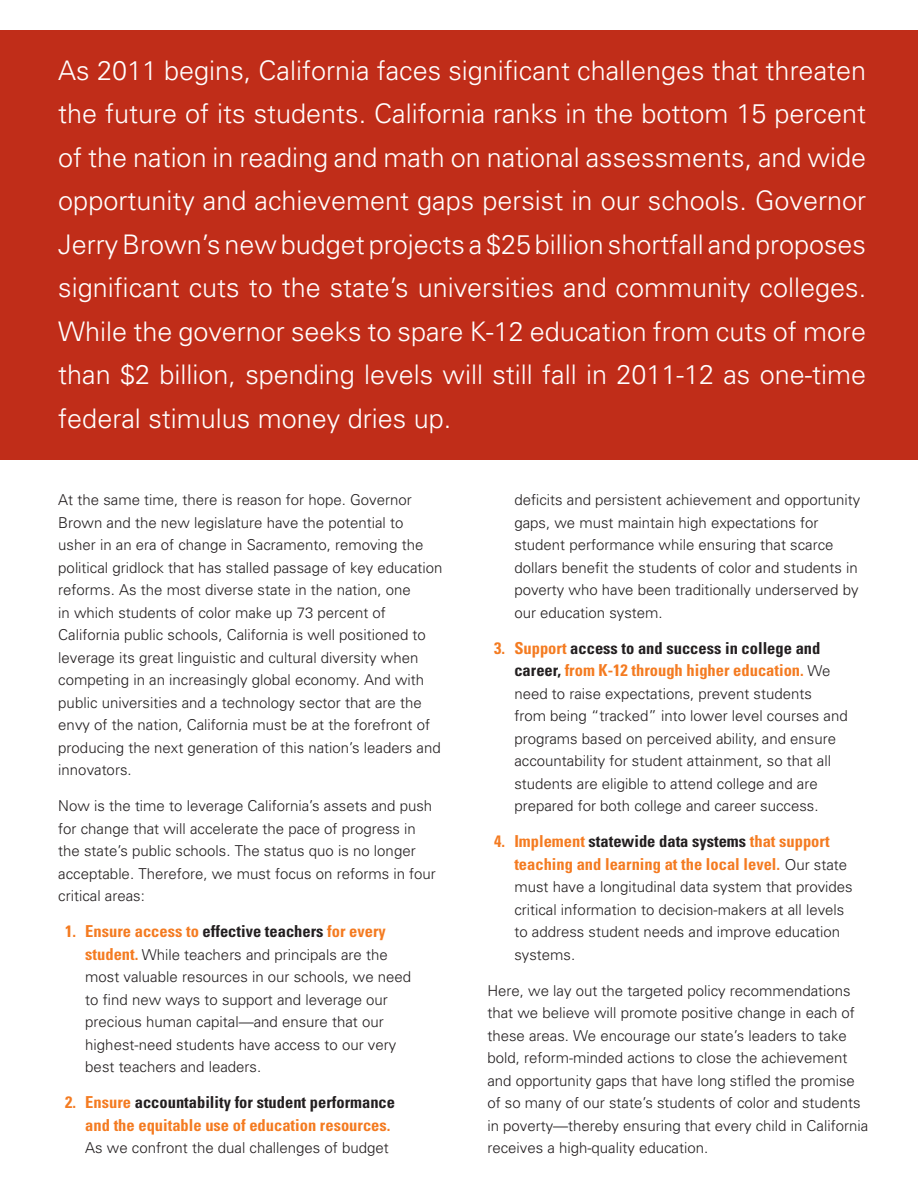
<style>
.page{position:relative;width:918px;height:1188px;background:#fff}
.page>*{position:absolute;margin:0;border:0;box-sizing:border-box;transform-origin:0 0}
.t1{font:300 27px/43.5px "Univers";color:#fff;text-align:justify}
.t2{font:700 condensed 16.5px/22.5px "Univers";color:#f47b21}
.t3{font:300 15px/22.5px "Univers";color:#231f20}
.s1{color:#231f20}
.s2{font-weight:700;font-stretch:condensed;font-size:16.5px;color:#f47b21}
.s3{font-weight:300;font-stretch:normal;font-size:15px;color:#231f20}
</style>
<div class="page">
<div style="left:0;top:30px;width:918px;height:430px;background:#c02d19"></div>
<p class="t1" style="left:58px;top:48px;width:809px">As 2011 begins, California faces significant challenges that threaten the future of its students. California ranks in the bottom 15 percent of the nation in reading and math on national assessments, and wide opportunity and achievement gaps persist in our schools. Governor Jerry Brown’s new budget projects a $25 billion shortfall and proposes significant cuts to the state’s universities and community colleges.<br>While the governor seeks to spare K-12 education from cuts of more than $2 billion, spending levels will still fall in 2011-12 as one-time federal stimulus money dries up.</p>
<p class="t3" style="left:58px;top:489px;width:386px">At the same time, there is reason for hope. Governor Brown and the new legislature have the potential to usher in an era of change in Sacramento, removing the political gridlock that has stalled passage of key education reforms. As the most diverse state in the nation, one<br>in which students of color make up 73 percent of California public schools, California is well positioned to leverage its great linguistic and cultural diversity when competing in an increasingly global economy. And with public universities and a technology sector that are the envy of the nation, California must be at the forefront of producing the next generation of this nation’s leaders and innovators.</p>
<p class="t3" style="left:58px;top:795px;width:379px">Now is the time to leverage California’s assets and push for change that will accelerate the pace of progress in the state’s public schools. The status quo is no longer acceptable. Therefore, we must focus on reforms in four critical areas:</p>
<p class="t2" style="left:65px;top:920px;width:322px">1. Ensure access to <span class="s1">effective teachers</span> for every</p>
<p class="t3" style="left:85px;top:943px;width:327px"><span class="s2">student.</span> While teachers and principals are the most valuable resources in our schools, we need to find new ways to support and leverage our precious human capital—and ensure that our highest-need students have access to our very best teachers and leaders.</p>
<p class="t2" style="left:65px;top:1091px;width:332px;text-align:right">2. Ensure <span class="s1">accountability for student performance </span>and the equitable use of education resources.</p>
<p class="t3" style="left:85px;top:1137px;width:305px">As we confront the dual challenges of budget</p>
<p class="t3" style="left:514px;top:489px;width:347px">deficits and persistent achievement and opportunity gaps, we must maintain high expectations for student performance while ensuring that scarce dollars benefit the students of color and students in poverty who have been traditionally underserved by our education system.</p>
<p class="t2" style="left:514px;top:637px;width:318px;text-indent:-20px">3. Support <span class="s1">access to and success in college and career,</span> from K-12 through higher education. <span class="s3">We</span></p>
<p class="t3" style="left:514px;top:682px;width:335px">need to raise expectations, prevent students<br>from being “tracked” into lower level courses and programs based on perceived ability, and ensure accountability for student attainment, so that all students are eligible to attend college and are prepared for both college and career success.</p>
<p class="t2" style="left:514px;top:830px;width:334px;text-indent:-20px">4. Implement <span class="s1">statewide data systems</span> that support teaching and learning at the local level. <span class="s3">Our state</span></p>
<p class="t3" style="left:514px;top:876px;width:340px">must have a longitudinal data system that provides critical information to decision-makers at all levels to address student needs and improve education systems.</p>
<p class="t3" style="left:487px;top:979px;width:382px">Here, we lay out the targeted policy recommendations that we believe will promote positive change in each of these areas. We encourage our state’s leaders to take bold, reform-minded actions to close the achievement and opportunity gaps that have long stifled the promise of so many of our state’s students of color and students in poverty—thereby ensuring that every child in California receives a high-quality education.</p>
</div>
